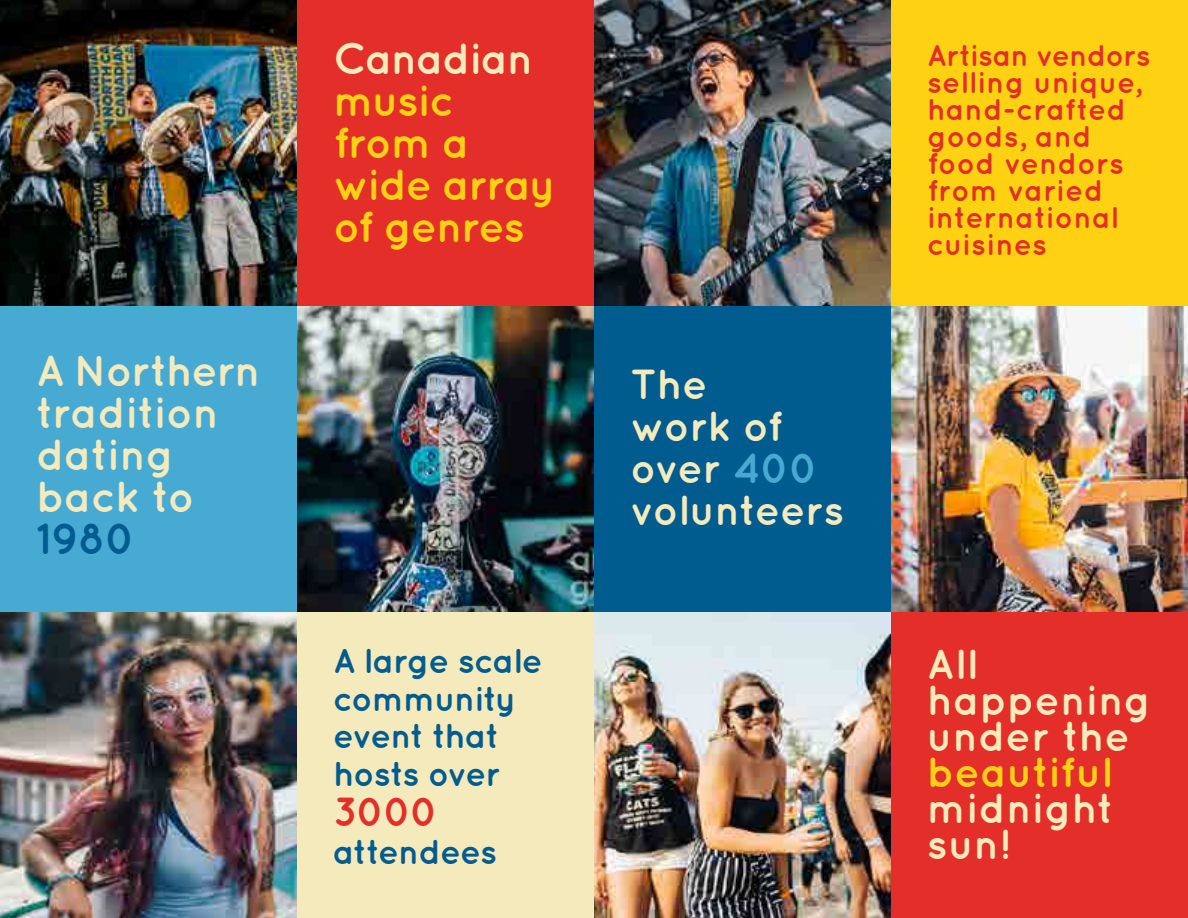
<style>
.page{position:relative;width:1188px;height:918px;background:#fff}
.page>*{position:absolute;margin:0;border:0;box-sizing:border-box;transform-origin:0 0}
.t1{font:700 43.5px/42px "Quicksand";letter-spacing:-.015em;color:#f5eabc}
.t2{font:700 43.5px/42px "Quicksand";letter-spacing:-.03em;color:#fed112}
.t3{font:700 43.5px "Quicksand";letter-spacing:-.03em;color:#f5ecbc}
.t4{font:700 43.5px "Quicksand";color:#005b90}
.t5{font:700 42px/36px "Quicksand";letter-spacing:-.005em;color:#f5ecbc}
.t6{font:700 42px/42px "Quicksand";letter-spacing:-.015em;color:#f5eabc}
.t7{font:700 42px "Quicksand";letter-spacing:-.005em;color:#fed115}
.t8{font:700 40.5px "Quicksand";color:#e32e29}
.t9{font:700 34.5px/37.5px "Quicksand";letter-spacing:-.03em;color:#005c8f}
.t10{font:700 30px/27px "Quicksand";color:#e32e29}
.s1{color:#48aad3}
</style>
<div class="page">
<img style="left:297px;top:306px;width:297px;height:306px">
<img style="left:891px;top:306px;width:297px;height:306px">
<div style="left:0;top:306px;width:297px;height:306px;background:#47aad3"></div>
<div style="left:594px;top:306px;width:297px;height:306px;background:#005c8f"></div>
<div style="left:297px;top:0;width:297px;height:306px;background:#e32e29"></div>
<div style="left:891px;top:0;width:297px;height:306px;background:#fed112"></div>
<div style="left:297px;top:612px;width:297px;height:306px;background:#f5eabc"></div>
<div style="left:891px;top:612px;width:297px;height:306px;background:#e32e29"></div>
<img style="left:0;top:612px;width:297px;height:306px">
<img style="left:594px;top:612px;width:297px;height:306px">
<img style="left:0;top:0;width:297px;height:306px">
<img style="left:594px;top:0;width:297px;height:306px">
<h1 class="t1" style="left:36px;top:348px;width:226px">A Northern tradition dating back to</h1>
<h1 class="t4" style="left:36px;top:512px;width:102px">1980</h1>
<h1 class="t3" style="left:333px;top:33px;width:202px">Canadian</h1>
<h1 class="t2" style="left:333px;top:79px;width:225px">music from a wide array of genres</h1>
<p class="t9" style="left:333px;top:641px;width:211px">A large scale community event that hosts over</p>
<h3 class="t8" style="left:333px;top:788px;width:107px">3000</h3>
<p class="t9" style="left:333px;top:832px;width:166px">attendees</p>
<h2 class="t6" style="left:630px;top:362px;width:216px">The<br>work of over <span class="s1">400 </span>volunteers</h2>
<p class="t10" style="left:927px;top:41px;width:225px">Artisan vendors selling unique, hand-crafted goods, and food vendors from varied international cuisines</p>
<h2 class="t5" style="left:927px;top:645px;width:226px">All happening under the</h2>
<h2 class="t7" style="left:927px;top:747px;width:186px">beautiful</h2>
<h2 class="t5" style="left:927px;top:789px;width:188px">midnight sun!</h2>
</div>
